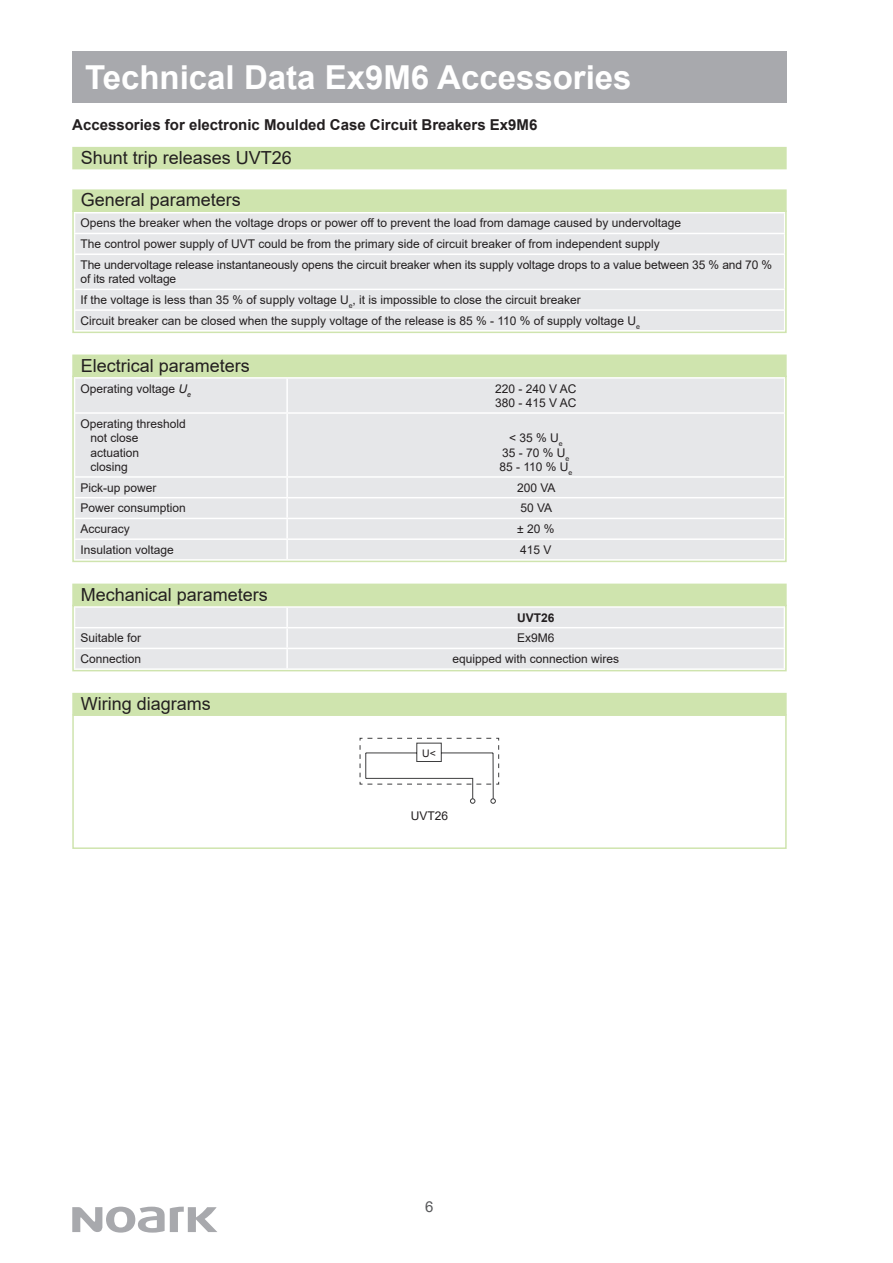
<style>
.page{position:relative;width:893px;height:1263px;background:#fff}
.page>*{position:absolute;margin:0;border:0;box-sizing:border-box;transform-origin:0 0}
.t1{font:700 33px "Arial";color:#fff}
.t2{font:18px "Arial";color:#231f20}
.t3{font:700 15px "Arial";color:#231f20}
.t4{font:15px "Arial";color:#57585a}
.t5{font:12px/14.4px "Arial";color:#231f20}
.t6{font:700 12px "Arial";color:#231f20}
.t7{font:10.35px "Arial";color:#231f20}
.s1{font-style:italic}
</style>
<div class="page">
<div style="left:72px;top:51px;width:715px;height:51px;background:#a8a9ad"></div>
<svg style="left:72px;top:1206px;width:145px;height:26px"></svg>
<div style="left:72px;top:147px;width:715px;height:22px;background:#cfe4ae"></div>
<div style="left:75px;top:608px;width:709px;height:60px;background:#e6e7e9"></div>
<hr style="left:287px;top:648px;width:498px;height:1px;background:#fff">
<div style="left:72px;top:605px;width:715px;height:66px;border:2px solid #cfe4ae"></div>
<div style="left:72px;top:584px;width:715px;height:22px;background:#cfe4ae"></div>
<div style="left:72px;top:693px;width:715px;height:22px;background:#cfe4ae"></div>
<div style="left:72px;top:714px;width:715px;height:135px;border:2px solid #cfe4ae"></div>
<svg style="left:359px;top:737px;width:141px;height:67px"></svg>
<div style="left:72px;top:189px;width:715px;height:23px;background:#cfe4ae"></div>
<div style="left:75px;top:213px;width:709px;height:117px;background:#e6e7e9"></div>
<hr style="left:74px;top:233px;width:711px;height:1px;background:#fff">
<hr style="left:74px;top:253px;width:711px;height:2px;background:#fff">
<hr style="left:74px;top:289px;width:711px;height:1px;background:#fff">
<hr style="left:74px;top:309px;width:711px;height:2px;background:#fff">
<div style="left:72px;top:210px;width:715px;height:123px;border:2px solid #cfe4ae"></div>
<div style="left:72px;top:354px;width:715px;height:23px;background:#cfe4ae"></div>
<div style="left:75px;top:379px;width:709px;height:180px;background:#e6e7e9"></div>
<hr style="left:286px;top:379px;width:2px;height:33px;background:#fff">
<hr style="left:74px;top:412px;width:213px;height:2px;background:#fff">
<hr style="left:286px;top:414px;width:2px;height:62px;background:#fff">
<hr style="left:287px;top:412px;width:498px;height:2px;background:#fff">
<hr style="left:74px;top:476px;width:213px;height:2px;background:#fff">
<svg style="left:286px;top:478px;width:2px;height:19px"></svg>
<hr style="left:287px;top:476px;width:498px;height:2px;background:#fff">
<hr style="left:74px;top:497px;width:213px;height:1px;background:#fff">
<hr style="left:286px;top:498px;width:2px;height:20px;background:#fff">
<hr style="left:287px;top:497px;width:498px;height:1px;background:#fff">
<hr style="left:74px;top:518px;width:213px;height:1px;background:#fff">
<hr style="left:287px;top:518px;width:498px;height:1px;background:#fff">
<hr style="left:74px;top:538px;width:213px;height:2px;background:#fff">
<svg style="left:286px;top:519px;width:2px;height:40px"></svg>
<hr style="left:287px;top:538px;width:498px;height:2px;background:#fff">
<div style="left:72px;top:376px;width:715px;height:186px;border:2px solid #cfe4ae"></div>
<h1 class="t1" style="left:85px;top:54px;width:548px">Technical Data Ex9M6 Accessories</h1>
<p class="t3" style="left:72px;top:114px;width:467px">Accessories for electronic Moulded Case Circuit Breakers Ex9M6</p>
<h2 class="t2" style="left:81px;top:145px;width:213px">Shunt trip releases UVT26</h2>
<h2 class="t2" style="left:81px;top:188px;width:162px">General parameters</h2>
<p class="t5" style="left:81px;top:213px;width:693px;line-height:20.7px">Opens the breaker when the voltage drops or power off to prevent the load from damage caused by undervoltage<br>The control power supply of UVT could be from the primary side of circuit breaker of from independent supply<br>The undervoltage release instantaneously opens the circuit breaker when its supply voltage drops to a value between 35 % and 70 %</p>
<p class="t5" style="left:81px;top:269px;width:561px;line-height:20.7px">of its rated voltage<br>If the voltage is less than 35 % of supply voltage U<sub>e</sub>, it is impossible to close the circuit breaker<br>Circuit breaker can be closed when the supply voltage of the release is 85 % - 110 % of supply voltage U<sub>e</sub></p>
<h2 class="t2" style="left:81px;top:353px;width:171px">Electrical parameters</h2>
<p class="t5" style="left:81px;top:381px;width:112px">Operating voltage <span class="s1">U</span><sub>e</sub></p>
<p class="t5" style="left:495px;top:381px;width:83px">220 - 240 V AC<br>380 - 415 V AC</p>
<p class="t5" style="left:91px;top:416px;width:97px;text-indent:-10px">Operating threshold not close actuation<br>closing</p>
<p class="t5" style="left:499px;top:431px;width:75px;text-align:center">&lt; 35 % U<sub>e<br></sub>35 - 70 % U<sub>e<br></sub>85 - 110 % U<sub>e</sub></p>
<p class="t5" style="left:81px;top:480px;width:78px">Pick-up power</p>
<p class="t5" style="left:517px;top:480px;width:40px">200 VA</p>
<p class="t5" style="left:81px;top:501px;width:107px">Power consumption</p>
<p class="t5" style="left:520px;top:501px;width:33px">50 VA</p>
<p class="t5" style="left:81px;top:522px;width:51px">Accuracy</p>
<p class="t5" style="left:517px;top:522px;width:39px">± 20 %</p>
<p class="t5" style="left:81px;top:542px;width:95px">Insulation voltage</p>
<p class="t5" style="left:520px;top:542px;width:33px">415 V</p>
<h2 class="t2" style="left:81px;top:582px;width:189px">Mechanical parameters</h2>
<p class="t6" style="left:517px;top:609px;width:39px">UVT26</p>
<p class="t5" style="left:81px;top:631px;width:62px">Suitable for</p>
<p class="t5" style="left:517px;top:631px;width:39px">Ex9M6</p>
<p class="t5" style="left:81px;top:652px;width:62px">Connection</p>
<p class="t5" style="left:452px;top:652px;width:168px">equipped with connection wires</p>
<h2 class="t2" style="left:81px;top:691px;width:132px">Wiring diagrams</h2>
<p class="t7" style="left:422px;top:746px;width:15px">U&lt;</p>
<p class="t5" style="left:411px;top:809px;width:39px">UVT26</p>
<p class="t4" style="left:425px;top:1197px;width:10px">6</p>
</div>
